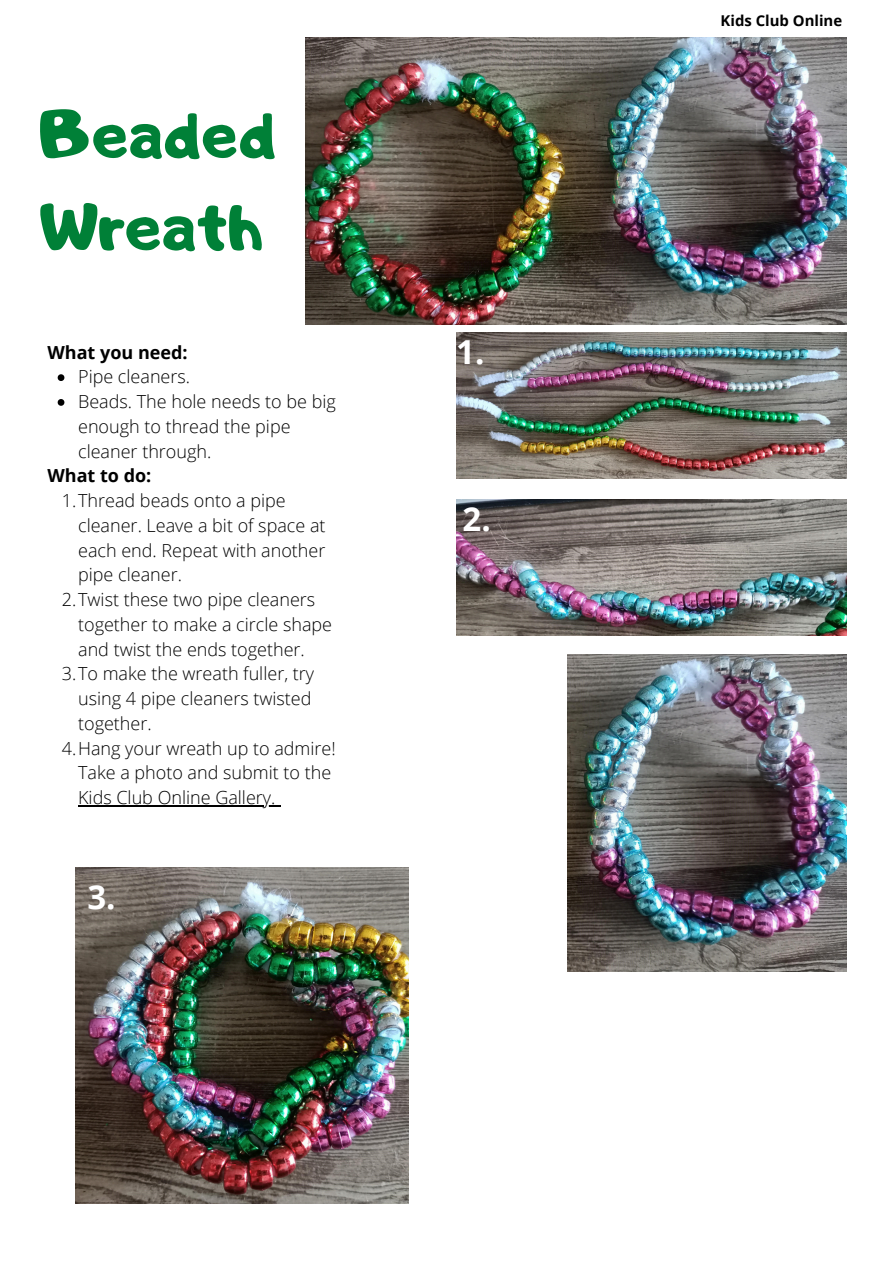
<style>
.page{position:relative;width:894px;height:1264px;background:#fff}
.page>*{position:absolute;margin:0;border:0;box-sizing:border-box;transform-origin:0 0}
.t1{font:66px/92.2px "Adigiana Toybox";color:#008037}
.t2{font:700 33px "Open Sans";color:#fff}
.t3{font:300 18px/24.8px "Open Sans";color:#000}
.t4{font:700 18px "Open Sans";color:#000}
.t5{font:700 14.85px "Open Sans";color:#000}
</style>
<div class="page">
<img style="left:305px;top:37px;width:541px;height:287px">
<img style="left:456px;top:333px;width:390px;height:146px">
<img style="left:456px;top:499px;width:390px;height:136px">
<img style="left:567px;top:654px;width:279px;height:317px">
<img style="left:76px;top:868px;width:333px;height:335px">
<svg style="left:58px;top:374px;width:6px;height:7px"></svg>
<svg style="left:58px;top:399px;width:6px;height:7px"></svg>
<hr style="left:78px;top:805px;width:197px;height:1px;background:#000">
<p class="t1" style="left:40px;top:87px;width:238px">Beaded<br>Wreath</p>
<h3 class="t4" style="left:47px;top:339px;width:141px">What you need:</h3>
<p class="t3" style="left:78px;top:364px;width:113px">Pipe cleaners.</p>
<p class="t3" style="left:78px;top:388px;width:259px">Beads. The hole needs to be big enough to thread the pipe cleaner through.</p>
<p class="t4" style="left:47px;top:463px;width:105px">What to do:</p>
<p class="t3" style="left:78px;top:487px;width:249px;text-indent:-16px">1.Thread beads onto a pipe cleaner. Leave a bit of space at each end. Repeat with another pipe cleaner.</p>
<p class="t3" style="left:78px;top:586px;width:255px;text-indent:-16px">2.Twist these two pipe cleaners together to make a circle shape and twist the ends together.</p>
<h2 class="t3" style="left:78px;top:661px;width:237px;text-indent:-16px">3.To make the wreath fuller, try using 4 pipe cleaners twisted together.</h2>
<p class="t3" style="left:62px;top:735px;width:275px;text-align:right">4.Hang your wreath up to admire!<br>Take a photo and submit to the</p>
<h2 class="t3" style="left:78px;top:784px;width:199px">Kids Club Online Gallery.</h2>
<p class="t2" style="left:87px;top:873px;width:30px">3.</p>
<p class="t2" style="left:456px;top:329px;width:30px">1.</p>
<h2 class="t2" style="left:462px;top:496px;width:30px">2.</h2>
<p class="t5" style="left:720px;top:10px;width:123px">Kids Club Online</p>
</div>
